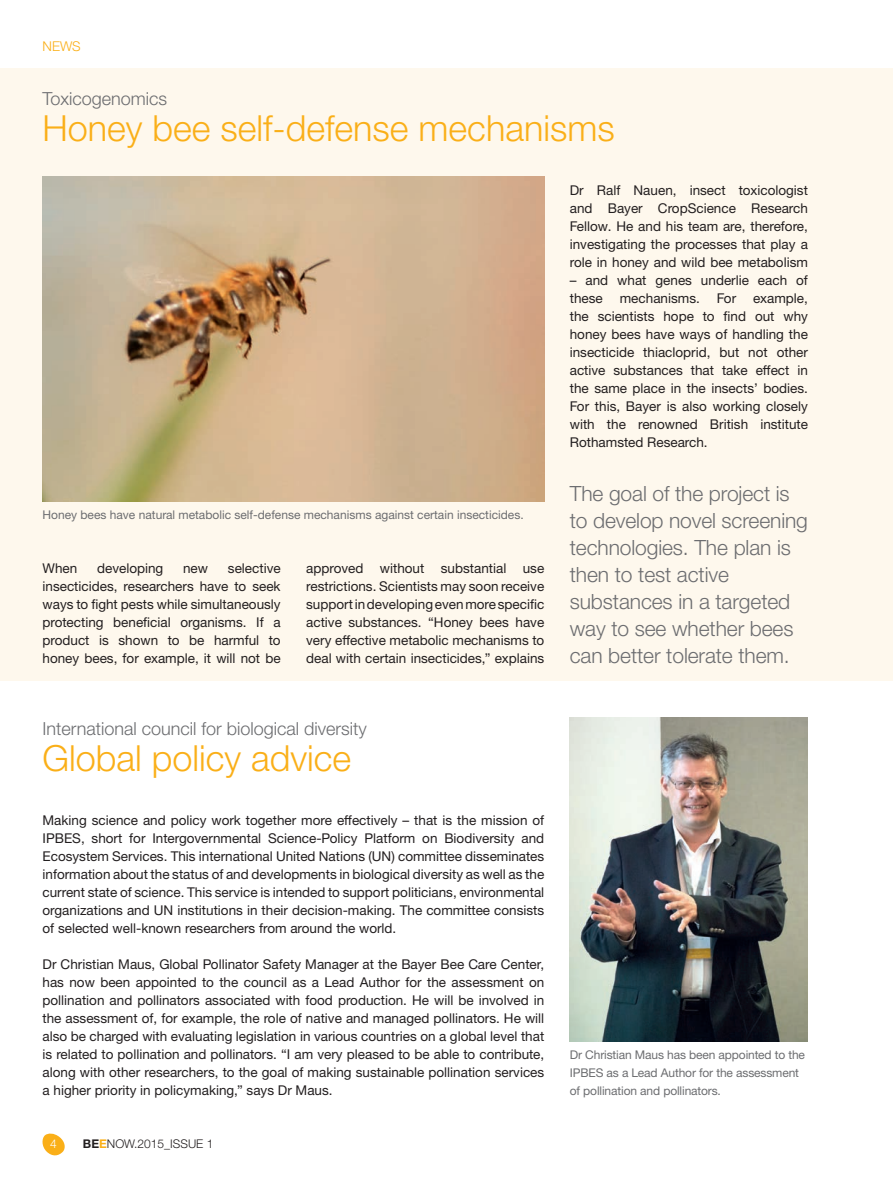
<style>
.page{position:relative;width:893px;height:1191px;background:#fff}
.page>*{position:absolute;margin:0;border:0;box-sizing:border-box;transform-origin:0 0}
.Titel_Themen{font:300 36px "Helvetica Neue LT Pro";color:#faaf18}
.Copy_Highligt_14pt_Z{font:300 21px/27px "Helvetica Neue LT Pro";letter-spacing:-.005em;color:#6c6d70}
.Subhead_light_12pt_g{font:300 18px "Helvetica Neue LT Pro";color:#6c6d70}
.Copy_9pt_schwarz{font:13.5px/18px "Helvetica Neue LTW1 G";color:#231f20;text-align:justify}
.Rubrik_9pt_Gross{font:300 13.5px "Helvetica Neue LT Pro";color:#faaf18}
.Bildunterschrift_8pt{font:12px/18px "Helvetica Neue LTW1 G";letter-spacing:-.01em;color:#6c6d70}
.t1{font:300 12px "Helvetica Neue LT Pro";color:#231f20}
.t2{font:300 12px "Helvetica Neue LT Pro";color:#fff}
.s1{font-family:"Helvetica Neue LTW1 G";font-weight:700}
.s2{font-family:"Helvetica Neue LTW1 G";font-weight:700;color:#faaf18}
</style>
<div class="page">
<div style="left:0;top:69px;width:893px;height:612px;background:#fef8ed"></div>
<svg style="left:42px;top:1133px;width:23px;height:23px"></svg>
<img style="left:43px;top:177px;width:501px;height:324px">
<img style="left:570px;top:717px;width:238px;height:324px">
<p class="Rubrik_9pt_Gross" style="left:43px;top:38px;width:40px">NEWS</p>
<p class="Subhead_light_12pt_g" style="left:43px;top:87px;width:126px">Toxicogenomics</p>
<p class="Titel_Themen" style="left:43px;top:106px;width:574px">Honey bee self-defense mechanisms</p>
<p class="Bildunterschrift_8pt" style="left:43px;top:506px;width:483px">Honey bees have natural metabolic self-defense mechanisms against certain insecticides.</p>
<p class="Copy_9pt_schwarz" style="left:43px;top:559px;width:36px">When</p>
<p class="Copy_9pt_schwarz" style="left:97px;top:559px;width:68px">developing</p>
<p class="Copy_9pt_schwarz" style="left:183px;top:559px;width:26px">new</p>
<p class="Copy_9pt_schwarz" style="left:43px;top:559px;width:240px;text-indent:185px">selective insecticides, researchers have to seek ways to fight pests while simultaneously protecting beneficial organisms. If a product is shown to be harmful to honey bees, for example, it will not be</p>
<p class="Copy_9pt_schwarz" style="left:306px;top:559px;width:240px">approved without substantial use restrictions. Scientists may soon receive support in developing even more specific active substances. “Honey bees have very effective metabolic mechanisms to deal with certain insecticides,” explains</p>
<p class="Subhead_light_12pt_g" style="left:43px;top:717px;width:326px">International council for biological diversity</p>
<p class="Titel_Themen" style="left:43px;top:736px;width:310px">Global policy advice</p>
<p class="Copy_9pt_schwarz" style="left:43px;top:811px;width:503px">Making science and policy work together more effectively – that is the mission of IPBES, short for Intergovernmental Science-Policy Platform on Biodiversity and Ecosystem Services. This international United Nations (UN) committee disseminates information about the status of and developments in biological diversity as well as the current state of science. This service is intended to support politicians, environmental organizations and UN institutions in their decision-making. The committee consists of selected well-known researchers from around the world.</p>
<p class="Copy_9pt_schwarz" style="left:43px;top:955px;width:503px">Dr Christian Maus, Global Pollinator Safety Manager at the Bayer Bee Care Center, has now been appointed to the council as a Lead Author for the assessment on pollination and pollinators associated with food production. He will be involved in the assessment of, for example, the role of native and managed pollinators. He will also be charged with evaluating legislation in various countries on a global level that is related to pollination and pollinators. “I am very pleased to be able to contribute, along with other researchers, to the goal of making sustainable pollination services a higher priority in policymaking,” says Dr Maus.</p>
<p class="t2" style="left:50px;top:1136px;width:8px">4</p>
<p class="t1" style="left:83px;top:1136px;width:132px"><span class="s1">BE</span><span class="s2">E</span>NOW.2015_ISSUE 1</p>
<p class="Copy_9pt_schwarz" style="left:570px;top:181px;width:240px">Dr Ralf Nauen, insect toxicologist and Bayer CropScience Research Fellow. He and his team are, therefore, investigating the processes that play a role in honey and wild bee metabolism</p>
<p class="Copy_9pt_schwarz" style="left:570px;top:271px;width:240px">– and what genes underlie each of these</p>
<p class="Copy_9pt_schwarz" style="left:570px;top:289px;width:240px;text-indent:183px">example, the scientists hope to find out why honey bees have ways of handling the insecticide thiacloprid, but not other active substances that take effect in the same place in the insects’ bodies.<br>For this, Bayer is also working closely with the renowned British institute Rothamsted Research.</p>
<p class="Copy_Highligt_14pt_Z" style="left:570px;top:479px;width:240px">The goal of the project is to develop novel screening technologies. The plan is then to test active substances in a targeted way to see whether bees can better tolerate them.</p>
<p class="Copy_9pt_schwarz" style="left:620px;top:289px;width:82px">mechanisms.</p>
<p class="Copy_9pt_schwarz" style="left:717px;top:289px;width:21px">For</p>
<p class="Bildunterschrift_8pt" style="left:570px;top:1046px;width:237px">Dr Christian Maus has been appointed to the<br>IPBES as a Lead Author for the assessment of pollination and pollinators.</p>
</div>
